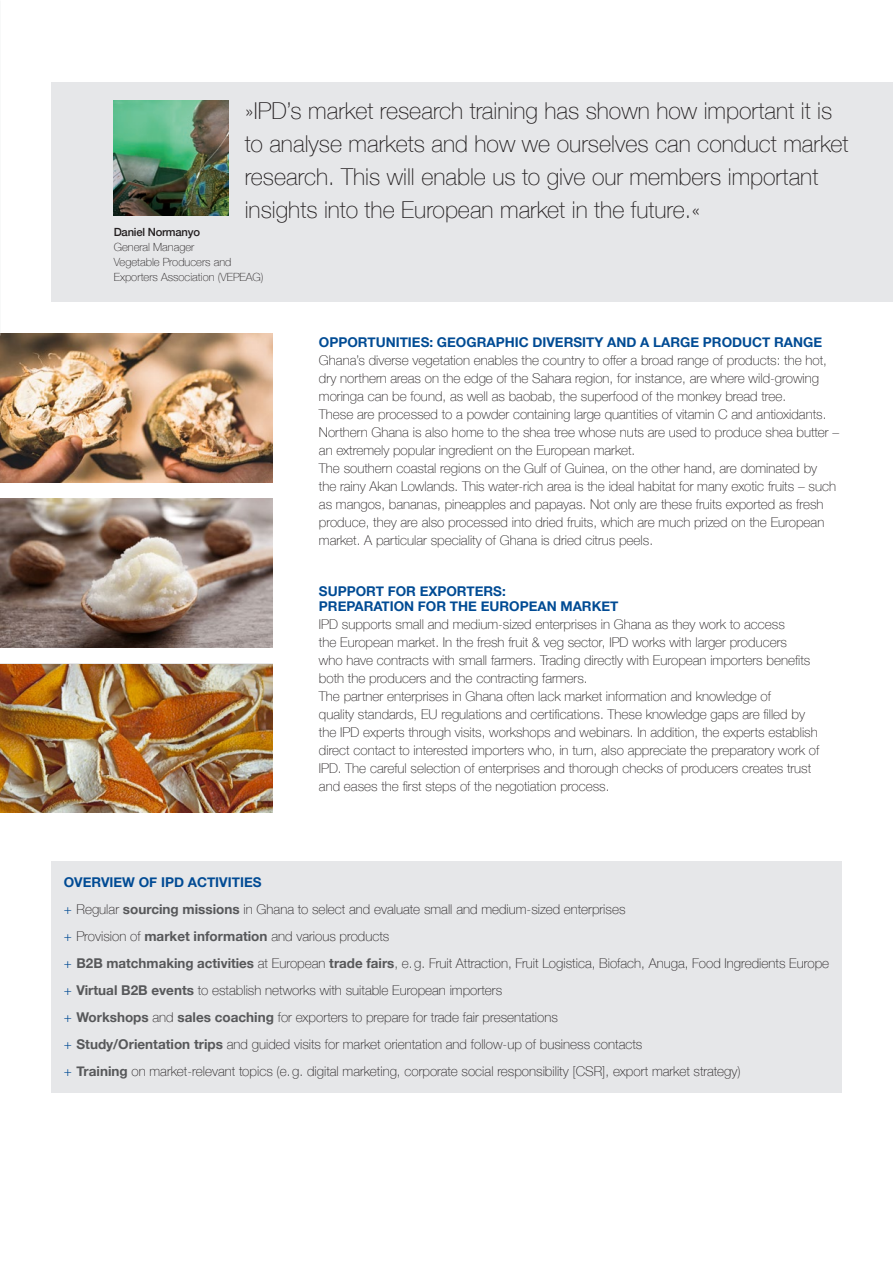
<style>
.page{position:relative;width:893px;height:1263px;background:#fff}
.page>*{position:absolute;margin:0;border:0;box-sizing:border-box;transform-origin:0 0}
.t1{font:100 23.25px/33px "Helvetica Neue";color:#231f20}
.t2{font:100 13.5px/18px "Helvetica Neue";color:#231f20}
.t3{font:700 13.5px/15px "Helvetica Neue";color:#014b94}
.t4{font:100 11.25px/15px "Helvetica Neue";color:#231f20}
.t5{font:500 11.25px "Helvetica Neue";letter-spacing:-.02em;color:#231f20}
.s1{font-weight:700;color:#014b94}
.s2{font-weight:300;color:#014b94}
.s3{font-weight:700;color:#57585a}
</style>
<div class="page">
<div style="left:51px;top:861px;width:791px;height:232px;background:#e6e7e9"></div>
<img style="left:0;top:664px;width:272px;height:148px">
<img style="left:0;top:334px;width:272px;height:149px">
<img style="left:0;top:499px;width:272px;height:148px">
<div style="left:51px;top:83px;width:842px;height:219px;background:#e6e7e9"></div>
<img style="left:114px;top:101px;width:115px;height:115px">
<h1 class="t1" style="left:245px;top:93px;width:605px">»IPD’s market research training has shown how important it is to analyse markets and how we ourselves can conduct market research. This will enable us to give our members important insights into the European market in the future.«</h1>
<p class="t5" style="left:114px;top:223px;width:88px">Daniel Normanyo</p>
<p class="t4" style="left:114px;top:239px;width:151px">General Manager<br>Vegetable Producers and<br>Exporters Association (VEPEAG)</p>
<p class="t3" style="left:319px;top:335px;width:505px">OPPORTUNITIES: GEOGRAPHIC DIVERSITY AND A LARGE PRODUCT RANGE</p>
<p class="t2" style="left:319px;top:351px;width:522px">Ghana’s diverse vegetation enables the country to offer a broad range of products: the hot, dry northern areas on the edge of the Sahara region, for instance, are where wild-growing moringa can be found, as well as baobab, the superfood of the monkey bread tree.<br>These are processed to a powder containing large quantities of vitamin C and antioxidants.<br>Northern Ghana is also home to the shea tree whose nuts are used to produce shea butter – an extremely popular ingredient on the European market.<br>The southern coastal regions on the Gulf of Guinea, on the other hand, are dominated by<br>the rainy Akan Lowlands. This water-rich area is the ideal habitat for many exotic fruits – such as mangos, bananas, pineapples and papayas. Not only are these fruits exported as fresh produce, they are also processed into dried fruits, which are much prized on the European market. A particular speciality of Ghana is dried citrus peels.</p>
<p class="t3" style="left:319px;top:584px;width:301px">SUPPORT FOR EXPORTERS:<br>PREPARATION FOR THE EUROPEAN MARKET</p>
<p class="t2" style="left:319px;top:615px;width:502px">IPD supports small and medium-sized enterprises in Ghana as they work to access<br>the European market. In the fresh fruit &amp; veg sector, IPD works with larger producers<br>who have contracts with small farmers. Trading directly with European importers benefits both the producers and the contracting farmers.<br>The partner enterprises in Ghana often lack market information and knowledge of<br>quality standards, EU regulations and certifications. These knowledge gaps are filled by the IPD experts through visits, workshops and webinars. In addition, the experts establish direct contact to interested importers who, in turn, also appreciate the preparatory work of IPD. The careful selection of enterprises and thorough checks of producers creates trust and eases the first steps of the negotiation process.</p>
<p class="t2" style="left:64px;top:868px;width:767px;line-height:27px"><span class="s1">OVERVIEW OF IPD ACTIVITIES<br></span><span class="s2">+</span> Regular <span class="s3">sourcing missions</span> in Ghana to select and evaluate small and medium-sized enterprises<br><span class="s2">+</span> Provision of <span class="s3">market information</span> and various products<br><span class="s2">+</span> <span class="s3">B2B matchmaking activities</span> at European <span class="s3">trade fairs</span>, e.g. Fruit Attraction, Fruit Logistica, Biofach, Anuga, Food Ingredients Europe <span class="s2">+</span> <span class="s3">Virtual B2B events</span> to establish networks with suitable European importers<br><span class="s2">+</span> <span class="s3">Workshops</span> and <span class="s3">sales coaching</span> for exporters to prepare for trade fair presentations<br><span class="s2">+</span> <span class="s3">Study/Orientation trips</span> and guided visits for market orientation and follow-up of business contacts<br><span class="s2">+</span> <span class="s3">Training</span> on market-relevant topics (e.g. digital marketing, corporate social responsibility [CSR], export market strategy)</p>
</div>
